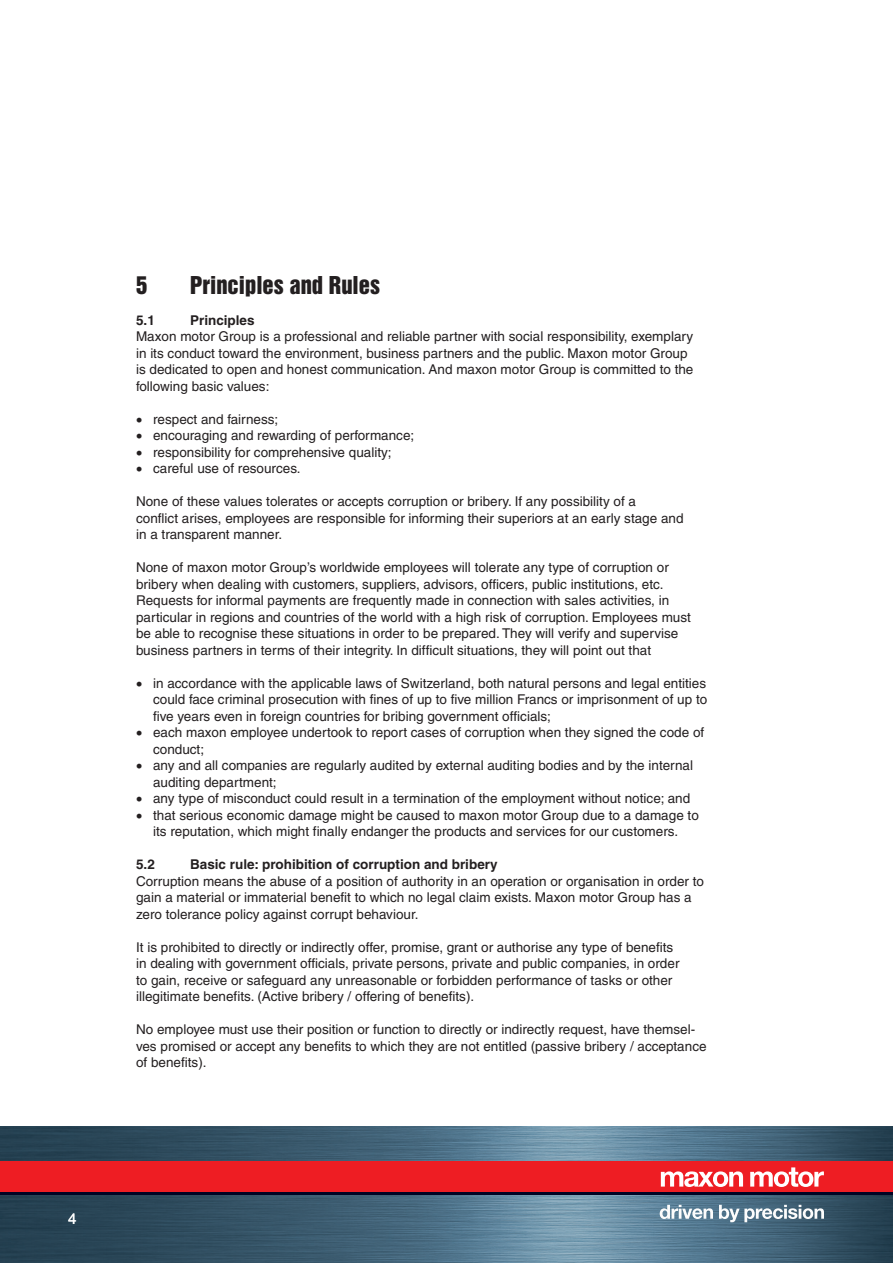
<style>
.page{position:relative;width:893px;height:1263px;background:#fff}
.page>*{position:absolute;margin:0;border:0;box-sizing:border-box;transform-origin:0 0}
.t1{font:22.5px "Helvetica Inserat LT";color:#231f20}
.t2{font:15px "Helvetica";color:#fff}
.t3{font:13.5px/16.5px "Helvetica";color:#231f20}
.t4{font:700 13.5px "Helvetica";color:#231f20}
</style>
<div class="page">
<img style="left:0;top:1127px;width:893px;height:136px">
<div style="left:0;top:1161px;width:893px;height:31px;background:#ee1d23"></div>
<hr style="left:0;top:1192px;width:893px;height:3px;background:#000424">
<svg style="left:661px;top:1171px;width:82px;height:16px"></svg>
<svg style="left:750px;top:1167px;width:74px;height:20px"></svg>
<svg style="left:660px;top:1205px;width:53px;height:14px"></svg>
<svg style="left:719px;top:1205px;width:105px;height:17px"></svg>
<p class="t2" style="left:68px;top:1209px;width:10px">4</p>
<h1 class="t1" style="left:136px;top:272px;width:13px">5</h1>
<h1 class="t1" style="left:190px;top:272px;width:192px">Principles and Rules</h1>
<p class="t4" style="left:136px;top:312px;width:20px">5.1</p>
<p class="t4" style="left:190px;top:312px;width:66px">Principles</p>
<p class="t3" style="left:136px;top:328px;width:559px">Maxon motor Group is a professional and reliable partner with social responsibility, exemplary in its conduct toward the environment, business partners and the public. Maxon motor Group is dedicated to open and honest communication. And maxon motor Group is committed to the following basic values:</p>
<p class="t3" style="left:136px;top:411px;width:144px">• respect and fairness;</p>
<p class="t3" style="left:136px;top:427px;width:280px">• encouraging and rewarding of performance;</p>
<p class="t3" style="left:136px;top:444px;width:257px">• responsibility for comprehensive quality;</p>
<p class="t3" style="left:136px;top:460px;width:166px">• careful use of resources.</p>
<p class="t3" style="left:136px;top:493px;width:549px">None of these values tolerates or accepts corruption or bribery. If any possibility of a<br>conflict arises, employees are responsible for informing their superiors at an early stage and in a transparent manner.</p>
<p class="t3" style="left:136px;top:559px;width:556px">None of maxon motor Group’s worldwide employees will tolerate any type of corruption or bribery when dealing with customers, suppliers, advisors, officers, public institutions, etc.<br>Requests for informal payments are frequently made in connection with sales activities, in particular in regions and countries of the world with a high risk of corruption. Employees must be able to recognise these situations in order to be prepared. They will verify and supervise business partners in terms of their integrity. In difficult situations, they will point out that</p>
<p class="t3" style="left:153px;top:675px;width:556px;text-align:justify;text-indent:-17px">• in accordance with the applicable laws of Switzerland, both natural persons and legal entities could face criminal prosecution with fines of up to five million Francs or imprisonment of up to five years even in foreign countries for bribing government officials;</p>
<p class="t3" style="left:153px;top:724px;width:553px;text-indent:-17px">• each maxon employee undertook to report cases of corruption when they signed the code of conduct;</p>
<p class="t3" style="left:153px;top:757px;width:541px;text-indent:-17px">• any and all companies are regularly audited by external auditing bodies and by the internal auditing department;</p>
<p class="t3" style="left:136px;top:790px;width:556px">• any type of misconduct could result in a termination of the employment without notice; and</p>
<p class="t3" style="left:136px;top:807px;width:564px;text-align:center">• that serious economic damage might be caused to maxon motor Group due to a damage to its reputation, which might finally endanger the products and services for our customers.</p>
<p class="t4" style="left:136px;top:856px;width:20px">5.2</p>
<p class="t4" style="left:190px;top:856px;width:309px">Basic rule: prohibition of corruption and bribery</p>
<p class="t3" style="left:136px;top:873px;width:570px">Corruption means the abuse of a position of authority in an operation or organisation in order to gain a material or immaterial benefit to which no legal claim exists. Maxon motor Group has a zero tolerance policy against corrupt behaviour.</p>
<p class="t3" style="left:136px;top:939px;width:545px">It is prohibited to directly or indirectly offer, promise, grant or authorise any type of benefits in dealing with government officials, private persons, private and public companies, in order to gain, receive or safeguard any unreasonable or forbidden performance of tasks or other illegitimate benefits. (Active bribery / offering of benefits).</p>
<p class="t3" style="left:136px;top:1021px;width:572px">No employee must use their position or function to directly or indirectly request, have themsel&shy;ves promised or accept any benefits to which they are not entitled (passive bribery / acceptance of benefits).</p>
</div>
